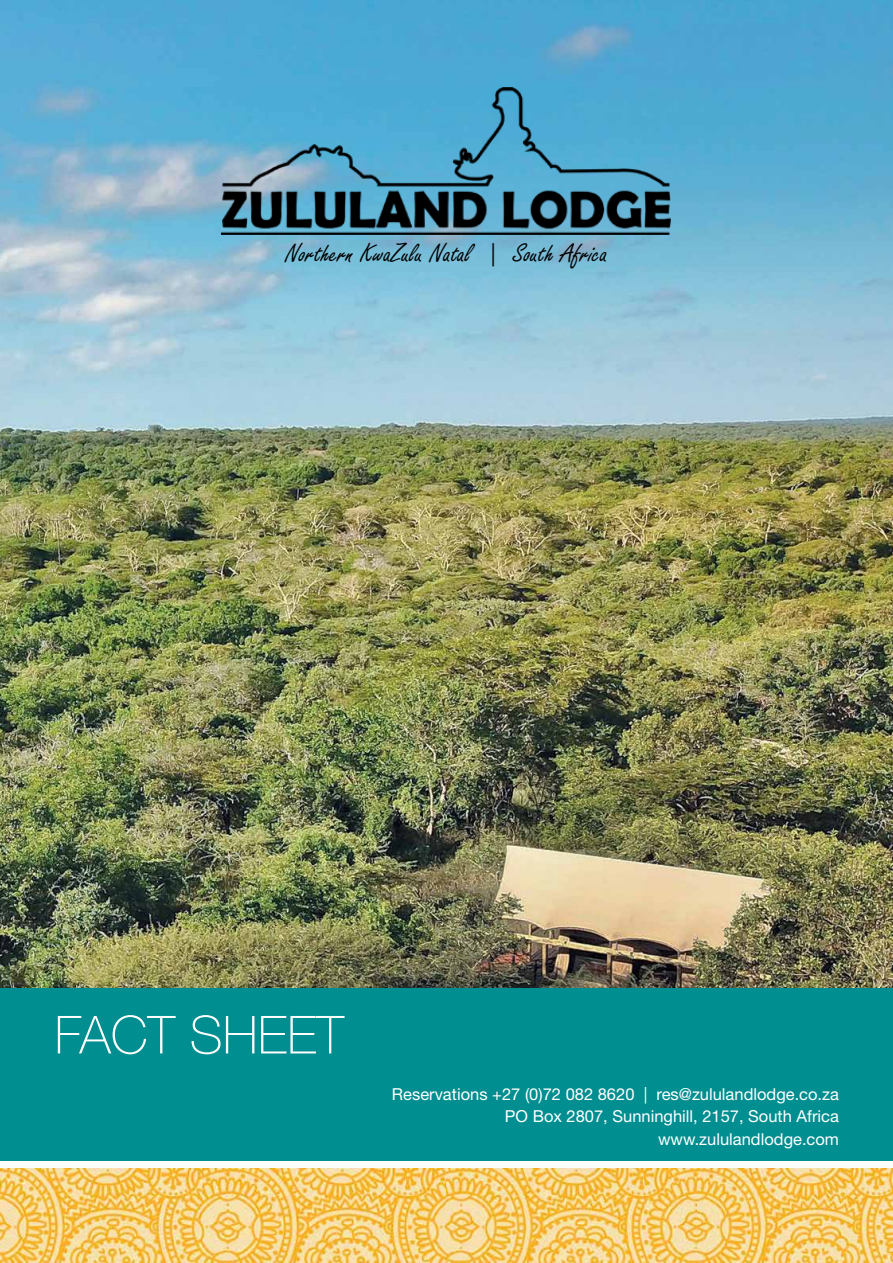
<style>
.page{position:relative;width:893px;height:1263px;background:#fff}
.page>*{position:absolute;margin:0;border:0;box-sizing:border-box;transform-origin:0 0}
.t1{font:100 52.5px "Helvetica Neue LT Std";color:#fff}
.t2{font:28.05px "Freestyle Script";color:#000}
.t3{font:16.5px/22.5px "Helvetica Neue LT Std";color:#fff;text-align:right}
</style>
<div class="page">
<img style="left:0;top:0;width:893px;height:989px">
<img style="left:221px;top:87px;width:450px;height:148px">
<div style="left:0;top:989px;width:893px;height:172px;background:#008e90"></div>
<img style="left:0;top:1168px;width:893px;height:95px">
<h2 class="t2" style="left:285px;top:238px;width:324px">Northern KwaZulu Natal | South Africa</h2>
<h1 class="t1" style="left:55px;top:1005px;width:291px">FACT SHEET</h1>
<p class="t3" style="left:392px;top:1082px;width:448px">Reservations +27 (0)72 082 8620 | res@zululandlodge.co.za<br>PO Box 2807, Sunninghill, 2157, South Africa www.zululandlodge.com</p>
</div>
